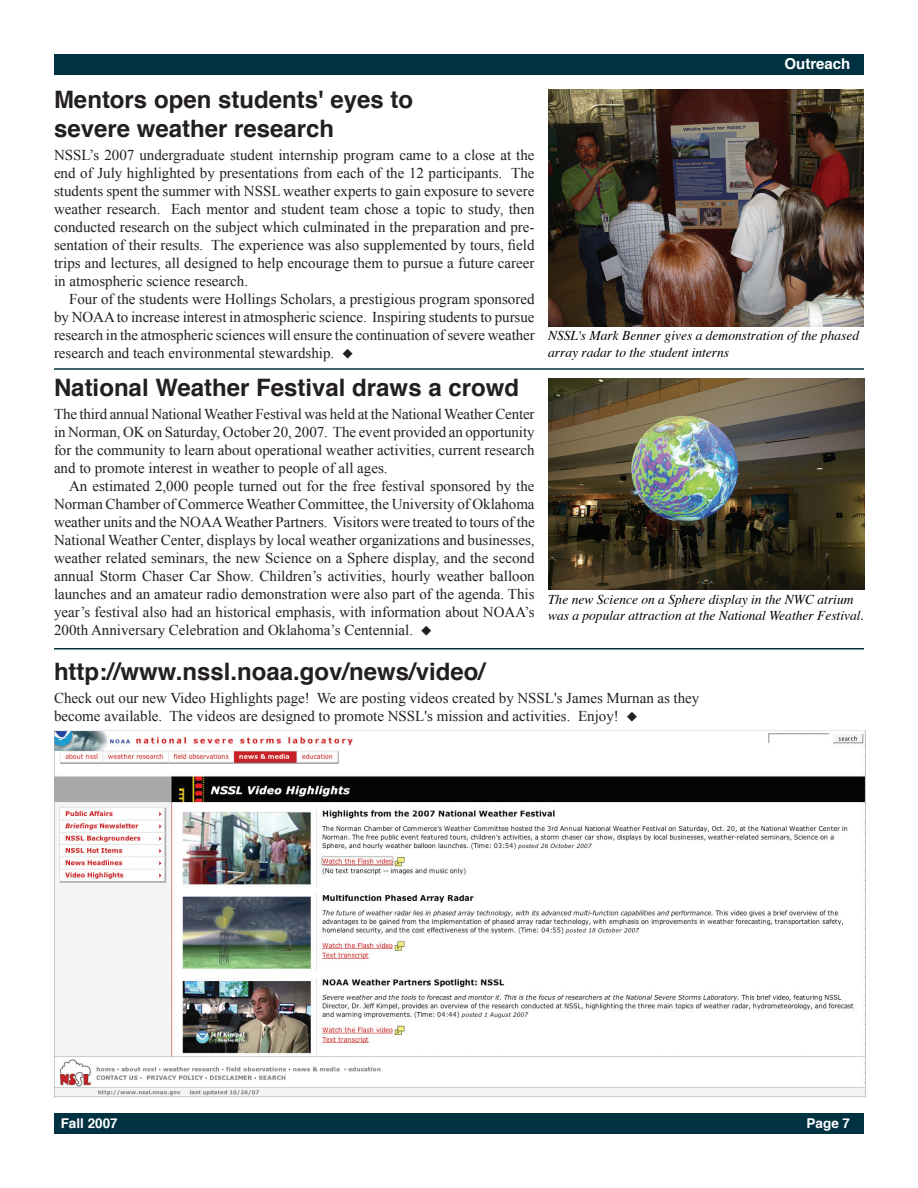
<style>
.page{position:relative;width:918px;height:1188px;background:#fff}
.page>*{position:absolute;margin:0;border:0;box-sizing:border-box;transform-origin:0 0}
.Headline{font:700 24px/28.8px "Helvetica";color:#231f20}
.Body_first{font:15px/18px "Times New Roman";color:#231f20;text-align:justify}
.Body_text{font:15px/18px "Times New Roman";color:#231f20;text-align:justify}
.t1{font:700 15px "Helvetica";color:#fff}
.t2{font:italic 13.5px/16.2px "Times";color:#000}
.t3{font:700 13.5px "Helvetica";color:#fff}
</style>
<div class="page">
<div style="left:54px;top:1113px;width:810px;height:21px;background:#013241"></div>
<div style="left:54px;top:54px;width:810px;height:21px;background:#013241"></div>
<img style="left:54px;top:730px;width:811px;height:368px">
<img style="left:548px;top:90px;width:316px;height:237px">
<img style="left:548px;top:378px;width:317px;height:211px">
<hr style="left:54px;top:648px;width:810px;height:2px;background:#013241">
<hr style="left:54px;top:368px;width:810px;height:2px;background:#013241">
<p class="t1" style="left:785px;top:50px;width:67px">Outreach</p>
<p class="Headline" style="left:54px;top:84px;width:361px">Mentors open students' eyes to severe weather research</p>
<p class="Body_first" style="left:54px;top:146px;width:482px">NSSL’s 2007 undergraduate student internship program came to a close at the end of July highlighted by presentations from each of the 12 participants. The students spent the summer with NSSL weather experts to gain exposure to severe weather research. Each mentor and student team chose a topic to study, then conducted research on the subject which culminated in the preparation and pre&shy;sentation of their results. The experience was also supplemented by tours, field trips and lectures, all designed to help encourage them to pursue a future career in atmospheric science research.</p>
<p class="Body_text" style="left:54px;top:290px;width:482px;text-indent:15px">Four of the students were Hollings Scholars, a prestigious program sponsored by NOAA to increase interest in atmospheric science. Inspiring students to pursue research in the atmospheric sciences will ensure the continuation of severe weather research and teach environmental stewardship. ◆</p>
<p class="Headline" style="left:54px;top:372px;width:467px">National Weather Festival draws a crowd</p>
<p class="Body_first" style="left:54px;top:405px;width:482px">The third annual National Weather Festival was held at the National Weather Center in Norman, OK on Saturday, October 20, 2007. The event provided an opportunity for the community to learn about operational weather activities, current research and to promote interest in weather to people of all ages.</p>
<p class="Body_text" style="left:54px;top:477px;width:482px;text-indent:15px">An estimated 2,000 people turned out for the free festival sponsored by the Norman Chamber of Commerce Weather Committee, the University of Oklahoma weather units and the NOAA Weather Partners. Visitors were treated to tours of the National Weather Center, displays by local weather organizations and businesses, weather related seminars, the new Science on a Sphere display, and the second annual Storm Chaser Car Show. Children’s activities, hourly weather balloon launches and an amateur radio demonstration were also part of the agenda. This year’s festival also had an historical emphasis, with information about NOAA’s 200th Anniversary Celebration and Oklahoma’s Centennial. ◆</p>
<p class="Headline" style="left:54px;top:656px;width:433px">http://www.nssl.noaa.gov/news/video/</p>
<p class="Body_first" style="left:54px;top:688px;width:647px">Check out our new Video Highlights page! We are posting videos created by NSSL's James Murnan as they become available. The videos are designed to promote NSSL's mission and activities. Enjoy! ◆</p>
<p class="t2" style="left:548px;top:327px;width:313px">NSSL's Mark Benner gives a demonstration of the phased array radar to the student interns</p>
<p class="t2" style="left:548px;top:590px;width:317px">The new Science on a Sphere display in the NWC atrium was a popular attraction at the National Weather Festival.</p>
<p class="t3" style="left:61px;top:1111px;width:59px">Fall 2007</p>
<p class="t3" style="left:807px;top:1111px;width:45px">Page 7</p>
</div>
